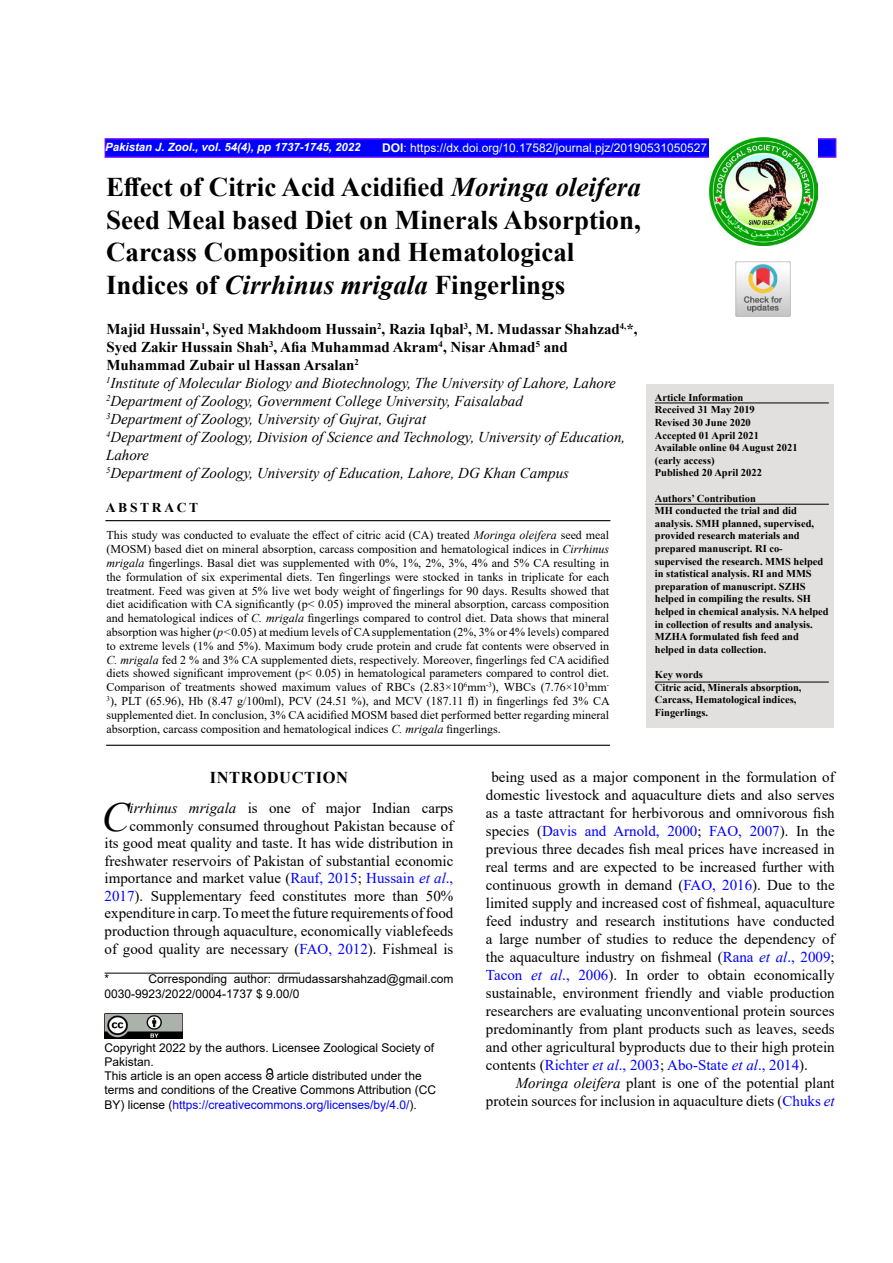
<style>
.page{position:relative;width:893px;height:1263px;background:#fff}
.page>*{position:absolute;margin:0;border:0;box-sizing:border-box;transform-origin:0 0}
.t1{font:italic 41.55px "Times New Roman";color:#000}
.t2{font:700 27px/32.4px "Times New Roman";color:#000}
.t3{font:700 16.5px "Times New Roman";letter-spacing:.035em;color:#000}
.t4{font:15px/18px "Times New Roman";color:#000;text-align:right}
.t5{font:italic 15px/18px "Times New Roman";color:#000}
.t6{font:700 13.5px "Times New Roman";letter-spacing:.2em;color:#000}
.t7{font:12px/13.8px "Times New Roman";color:#000;text-align:justify}
.t8{font:12px/14.1px "Arial";color:#000}
.t9{font:12px "Arial";color:#fff}
.t10{font:italic 700 11.4px "Arial";color:#fff}
.t11{font:700 10.5px/12.6px "Times New Roman";color:#000}
.s1{font-weight:700}
.s2{font-style:italic}
.s3{font-weight:700;font-style:normal}
.s4{color:#00f}
.s5{font-style:italic;color:#00f}
</style>
<div class="page">
<img style="left:735px;top:261px;width:55px;height:55px">
<div style="left:105px;top:138px;width:731px;height:20px;background:#00f;border:2px solid #60f"></div>
<img style="left:709px;top:138px;width:108px;height:108px">
<div style="left:646px;top:384px;width:187px;height:344px;background:#e2e0df"></div>
<hr style="left:655px;top:504px;width:174px;height:1px;background:#000">
<hr style="left:105px;top:520px;width:505px;height:1px;background:#000">
<hr style="left:106px;top:745px;width:504px;height:1px;background:#000">
<hr style="left:655px;top:403px;width:174px;height:1px;background:#000">
<img style="left:105px;top:1013px;width:77px;height:25px">
<svg style="left:265px;top:1069px;width:9px;height:11px"></svg>
<hr style="left:105px;top:973px;width:195px;height:1px;background:#000">
<hr style="left:655px;top:682px;width:174px;height:1px;background:#000">
<p class="t10" style="left:105px;top:139px;width:257px">Pakistan J. Zool., vol. 54(4), pp 1737-1745, 2022</p>
<p class="t9" style="left:382px;top:139px;width:326px"><span class="s1">DOI</span>: https://dx.doi.org/10.17582/journal.pjz/20190531050527</p>
<h2 class="t2" style="left:106px;top:170px;width:536px">Effect of Citric Acid Acidified <span class="s2">Moringa oleifera </span>Seed Meal based Diet on Minerals Absorption, Carcass Composition and Hematological Indices of <span class="s2">Cirrhinus mrigala</span> Fingerlings</h2>
<p class="t5" style="left:106px;top:320px;width:533px"><span class="s3">Majid Hussain</span><sup>1</sup><span class="s3">, Syed Makhdoom Hussain</span><sup>2</sup><span class="s3">, Razia Iqbal</span><sup>3</sup><span class="s3">, M. Mudassar Shahzad</span><sup>4,</sup><span class="s3">*, Syed Zakir Hussain Shah</span><sup>3</sup><span class="s3">, Afia Muhammad Akram</span><sup>4</sup><span class="s3">, Nisar Ahmad</span><sup>5</sup> <span class="s3">and Muhammad Zubair ul Hassan Arsalan</span><sup>2<br></sup><sup>1</sup>Institute of Molecular Biology and Biotechnology, The University of Lahore, Lahore <sup>2</sup>Department of Zoology, Government College University, Faisalabad<br><sup>3</sup>Department of Zoology, University of Gujrat, Gujrat<br><sup>4</sup>Department of Zoology, Division of Science and Technology, University of Education, Lahore<br><sup>5</sup>Department of Zoology, University of Education, Lahore, DG Khan Campus</p>
<p class="t11" style="left:655px;top:391px;width:144px">Article Information<br>Received 31 May 2019<br>Revised 30 June 2020<br>Accepted 01 April 2021<br>Available online 04 August 2021 (early access)<br>Published 20 April 2022</p>
<p class="t11" style="left:655px;top:491px;width:175px">Authors’ Contribution<br>MH conducted the trial and did analysis. SMH planned, supervised, provided research materials and prepared manuscript. RI co&shy;supervised the research. MMS helped in statistical analysis. RI and MMS preparation of manuscript. SZHS helped in compiling the results. SH helped in chemical analysis. NA helped in collection of results and analysis.<br>MZHA formulated fish feed and helped in data collection.</p>
<p class="t11" style="left:655px;top:668px;width:148px">Key words<br>Citric acid, Minerals absorption,<br>Carcass, Hematological indices,<br>Fingerlings.</p>
<p class="t6" style="left:106px;top:498px;width:94px">ABSTRACT</p>
<p class="t7" style="left:107px;top:528px;width:505px">This study was conducted to evaluate the effect of citric acid (CA) treated <span class="s2">Moringa oleifera</span> seed meal (MOSM) based diet on mineral absorption, carcass composition and hematological indices in <span class="s2">Cirrhinus mrigala</span> fingerlings. Basal diet was supplemented with 0%, 1%, 2%, 3%, 4% and 5% CA resulting in the formulation of six experimental diets. Ten fingerlings were stocked in tanks in triplicate for each treatment. Feed was given at 5% live wet body weight of fingerlings for 90 days. Results showed that diet acidification with CA significantly (p&lt; 0.05) improved the mineral absorption, carcass composition and hematological indices of <span class="s2">C. mrigala</span> fingerlings compared to control diet. Data shows that mineral absorption was higher (<span class="s2">p˂</span>0.05) at medium levels of CA supplementation (2%, 3% or 4% levels) compared to extreme levels (1% and 5%). Maximum body crude protein and crude fat contents were observed in <span class="s2">C. mrigala</span> fed 2 % and 3% CA supplemented diets, respectively. Moreover, fingerlings fed CA acidified diets showed significant improvement (p&lt; 0.05) in hematological parameters compared to control diet.<br>Comparison of treatments showed maximum values of RBCs (2.83×10<sup>6</sup>mm<sup>-3</sup>), WBCs (7.76×10<sup>3</sup>mm<sup>-3</sup>), PLT (65.96), Hb (8.47 g/100ml), PCV (24.51 %), and MCV (187.11 fl) in fingerlings fed 3% CA supplemented diet. In conclusion, 3% CA acidified MOSM based diet performed better regarding mineral absorption, carcass composition and hematological indices <span class="s2">C. mrigala</span> fingerlings.</p>
<p class="t3" style="left:210px;top:765px;width:140px">INTRODUCTION</p>
<h1 class="t1" style="left:102px;top:788px;width:29px">C</h1>
<p class="t4" style="left:486px;top:768px;width:350px;text-align:justify;text-indent:5px">being used as a major component in the formulation of domestic livestock and aquaculture diets and also serves as a taste attractant for herbivorous and omnivorous fish species (<span class="s4">Davis and Arnold, 2000</span>; <span class="s4">FAO, 2007</span>). In the previous three decades fish meal prices have increased in real terms and are expected to be increased further with continuous growth in demand (<span class="s4">FAO, 2016</span>). Due to the limited supply and increased cost of fishmeal, aquaculture feed industry and research institutions have conducted a large number of studies to reduce the dependency of the aquaculture industry on fishmeal (<span class="s4">Rana</span> <span class="s5">et al</span><span class="s4">., 2009</span>; <span class="s4">Tacon</span> <span class="s5">et al</span><span class="s4">., 2006</span>). In order to obtain economically sustainable, environment friendly and viable production researchers are evaluating unconventional protein sources predominantly from plant products such as leaves, seeds and other agricultural byproducts due to their high protein contents (<span class="s4">Richter</span> <span class="s5">et al</span><span class="s4">., 2003</span>; <span class="s4">Abo-State</span> <span class="s5">et al</span><span class="s4">., 2014</span>).</p>
<p class="t4" style="left:486px;top:1074px;width:350px;line-height:17.5px"><span class="s2">Moringa oleifera</span> plant is one of the potential plant protein sources for inclusion in aquaculture diets (<span class="s4">Chuks</span> <span class="s5">et</span></p>
<p class="t4" style="left:105px;top:799px;width:350px"><span class="s2">irrhinus mrigala</span> is one of major Indian carps commonly consumed throughout Pakistan because of<br>its good meat quality and taste. It has wide distribution in freshwater reservoirs of Pakistan of substantial economic importance and market value (<span class="s4">Rauf, 2015</span>; <span class="s4">Hussain</span> <span class="s5">et al</span><span class="s4">., 2017</span>). Supplementary feed constitutes more than 50% expenditure in carp. To meet the future requirements of food production through aquaculture, economically viablefeeds of good quality are necessary (<span class="s4">FAO, 2012</span>). Fishmeal is</p>
<p class="t8" style="left:105px;top:971px;width:6px">*</p>
<p class="t8" style="left:105px;top:971px;width:350px;line-height:15.6px;text-indent:44px">Corresponding author: drmudassarshahzad@gmail.com<br>0030-9923/2022/0004-1737 $ 9.00/0</p>
<p class="t8" style="left:105px;top:1041px;width:333px">Copyright 2022 by the authors. Licensee Zoological Society of Pakistan.<br>This article is an open access article distributed under the terms and conditions of the Creative Commons Attribution (CC BY) license (<span class="s4">https://creativecommons.org/licenses/by/4.0/</span>).</p>
</div>
